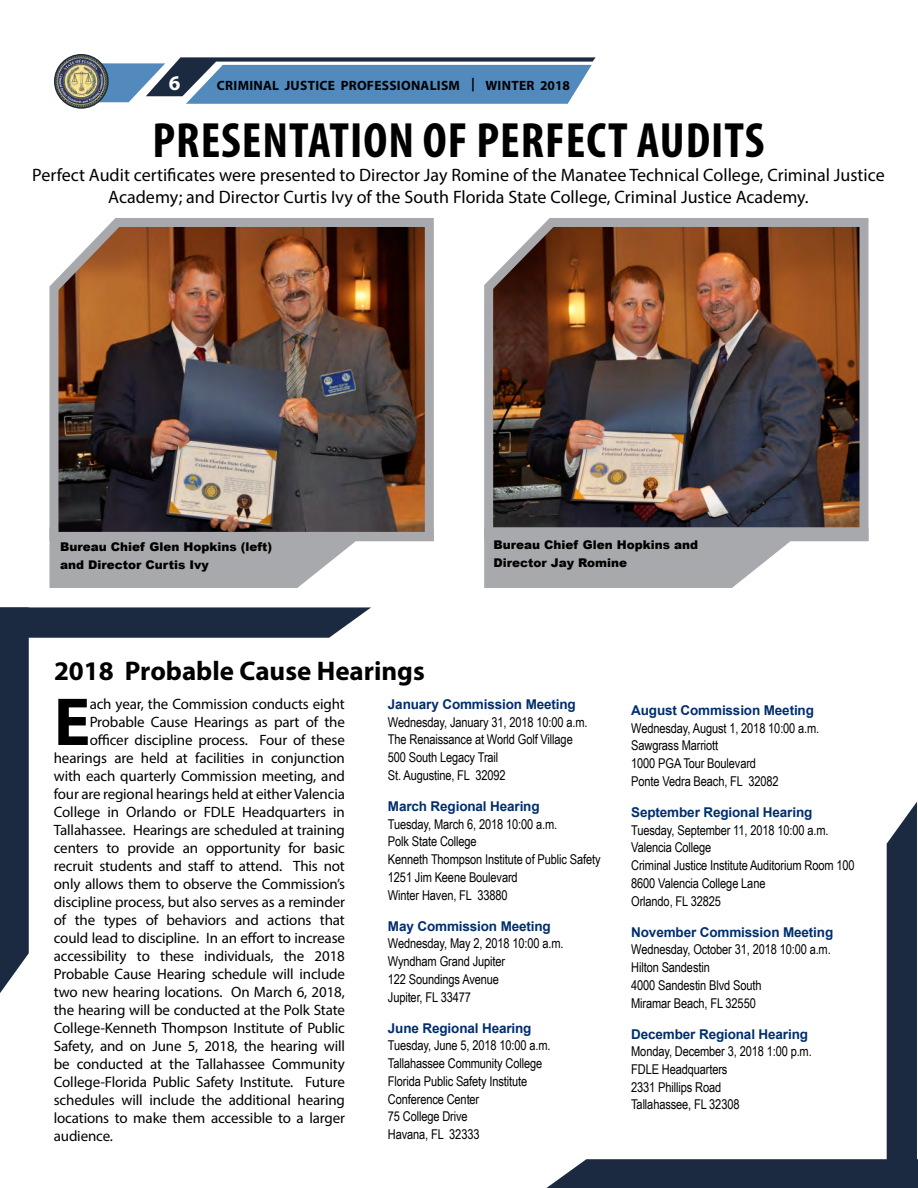
<style>
.page{position:relative;width:918px;height:1188px;background:#fff}
.page>*{position:absolute;margin:0;border:0;box-sizing:border-box;transform-origin:0 0}
.t1{font:700 68.4px "Myriad Pro";color:#000}
.t2{font:700 condensed 49.8px "Myriad Pro";letter-spacing:.02em;color:#010000}
.t3{font:700 27px "Myriad Pro";color:#010000}
.t4{font:700 21px "Myriad Pro";color:#fff}
.t5{font:18px/21.6px "Myriad Pro";color:#010000;text-align:center}
.t6{font:15px "Myriad Pro";letter-spacing:-.01em;color:#000}
.t7{font:13.5px/17.7px "Arial Narrow";letter-spacing:-.01em;color:#000}
.t8{font:700 13.5px "Arial";letter-spacing:-.01em;color:#002e6e}
.t9{font:700 13.5px "Myriad Pro";letter-spacing:.02em;color:#000}
.t10{font:900 12px/18px "Arial";color:#010000}
</style>
<div class="page">
<img style="left:484px;top:218px;width:385px;height:324px">
<svg style="left:484px;top:527px;width:384px;height:61px"></svg>
<svg style="left:50px;top:545px;width:301px;height:43px;background:#aeb0b3"></svg>
<svg style="left:93px;top:57px;width:503px;height:47px;background:#6790b7"></svg>
<img style="left:55px;top:55px;width:53px;height:53px;border-radius:27px">
<div style="left:54px;top:54px;width:55px;height:55px;border:2px solid #1c2a41;border-radius:50%"></div>
<svg style="left:0;top:607px;width:371px;height:386px"></svg>
<svg style="left:546px;top:802px;width:372px;height:386px"></svg>
<img style="left:49px;top:218px;width:385px;height:327px">
<h3 class="t4" style="left:169px;top:69px;width:13px">6</h3>
<p class="t9" style="left:217px;top:76px;width:355px">CRIMINAL JUSTICE PROFESSIONALISM | WINTER 2018</p>
<h2 class="t2" style="left:152px;top:109px;width:614px">PRESENTATION OF PERFECT AUDITS</h2>
<p class="t5" style="left:32px;top:164px;width:854px">Perfect Audit certificates were presented to Director Jay Romine of the Manatee Technical College, Criminal Justice<br>Academy; and Director Curtis Ivy of the South Florida State College, Criminal Justice Academy.</p>
<p class="t10" style="left:60px;top:538px;width:214px">Bureau Chief Glen Hopkins (left) and Director Curtis Ivy</p>
<p class="t10" style="left:493px;top:536px;width:206px">Bureau Chief Glen Hopkins and<br>Director Jay Romine</p>
<h3 class="t3" style="left:54px;top:654px;width:372px">2018 Probable Cause Hearings</h3>
<h1 class="t1" style="left:54px;top:677px;width:38px">E</h1>
<p class="t6" style="left:90px;top:695px;width:257px">ach year, the Commission conducts eight</p>
<p class="t6" style="left:90px;top:713px;width:257px">Probable Cause Hearings as part of the</p>
<p class="t6" style="left:90px;top:731px;width:257px">officer discipline process. Four of these</p>
<p class="t6" style="left:54px;top:749px;width:293px">hearings are held at facilities in conjunction</p>
<p class="t6" style="left:54px;top:767px;width:293px">with each quarterly Commission meeting, and</p>
<p class="t6" style="left:54px;top:785px;width:293px">four are regional hearings held at either Valencia</p>
<p class="t6" style="left:54px;top:803px;width:293px">College in Orlando or FDLE Headquarters in</p>
<p class="t6" style="left:54px;top:821px;width:293px">Tallahassee. Hearings are scheduled at training</p>
<p class="t6" style="left:54px;top:839px;width:293px">centers to provide an opportunity for basic</p>
<p class="t6" style="left:54px;top:857px;width:293px">recruit students and staff to attend. This not</p>
<p class="t6" style="left:54px;top:875px;width:293px">only allows them to observe the Commission’s</p>
<p class="t6" style="left:54px;top:893px;width:293px">discipline process, but also serves as a reminder</p>
<p class="t6" style="left:54px;top:911px;width:293px">of the types of behaviors and actions that</p>
<p class="t6" style="left:54px;top:929px;width:293px">could lead to discipline. In an effort to increase</p>
<p class="t6" style="left:54px;top:947px;width:293px">accessibility to these individuals, the 2018</p>
<p class="t6" style="left:54px;top:965px;width:293px">Probable Cause Hearing schedule will include</p>
<p class="t6" style="left:54px;top:983px;width:293px">two new hearing locations. On March 6, 2018,</p>
<p class="t6" style="left:54px;top:1001px;width:293px">the hearing will be conducted at the Polk State</p>
<p class="t6" style="left:54px;top:1019px;width:293px">College-Kenneth Thompson Institute of Public</p>
<p class="t6" style="left:54px;top:1037px;width:293px">Safety, and on June 5, 2018, the hearing will</p>
<p class="t6" style="left:54px;top:1055px;width:293px">be conducted at the Tallahassee Community</p>
<p class="t6" style="left:54px;top:1073px;width:293px">College-Florida Public Safety Institute. Future</p>
<p class="t6" style="left:54px;top:1091px;width:293px">schedules will include the additional hearing</p>
<p class="t6" style="left:54px;top:1109px;width:293px">locations to make them accessible to a larger</p>
<p class="t6" style="left:54px;top:1127px;width:61px">audience.</p>
<p class="t8" style="left:388px;top:695px;width:189px">January Commission Meeting</p>
<p class="t7" style="left:388px;top:713px;width:201px">Wednesday, January 31, 2018 10:00 a.m.<br>The Renaissance at World Golf Village<br>500 South Legacy Trail<br>St. Augustine, FL 32092</p>
<p class="t8" style="left:388px;top:797px;width:153px">March Regional Hearing</p>
<p class="t7" style="left:388px;top:815px;width:214px">Tuesday, March 6, 2018 10:00 a.m.<br>Polk State College<br>Kenneth Thompson Institute of Public Safety<br>1251 Jim Keene Boulevard<br>Winter Haven, FL 33880</p>
<p class="t8" style="left:388px;top:917px;width:164px">May Commission Meeting</p>
<p class="t7" style="left:388px;top:934px;width:177px">Wednesday, May 2, 2018 10:00 a.m.<br>Wyndham Grand Jupiter<br>122 Soundings Avenue<br>Jupiter, FL 33477</p>
<p class="t8" style="left:388px;top:1019px;width:145px">June Regional Hearing</p>
<p class="t7" style="left:388px;top:1036px;width:164px">Tuesday, June 5, 2018 10:00 a.m.<br>Tallahassee Community College<br>Florida Public Safety Institute<br>Conference Center<br>75 College Drive<br>Havana, FL 32333</p>
<p class="t8" style="left:631px;top:701px;width:184px">August Commission Meeting</p>
<p class="t7" style="left:631px;top:719px;width:190px">Wednesday, August 1, 2018 10:00 a.m.<br>Sawgrass Marriott<br>1000 PGA Tour Boulevard<br>Ponte Vedra Beach, FL 32082</p>
<p class="t8" style="left:631px;top:803px;width:183px">September Regional Hearing</p>
<p class="t7" style="left:631px;top:821px;width:225px">Tuesday, September 11, 2018 10:00 a.m.<br>Valencia College<br>Criminal Justice Institute Auditorium Room 100<br>8600 Valencia College Lane<br>Orlando, FL 32825</p>
<p class="t8" style="left:631px;top:923px;width:204px">November Commission Meeting</p>
<p class="t7" style="left:631px;top:940px;width:201px">Wednesday, October 31, 2018 10:00 a.m.<br>Hilton Sandestin<br>4000 Sandestin Blvd South<br>Miramar Beach, FL 32550</p>
<p class="t8" style="left:631px;top:1025px;width:178px">December Regional Hearing</p>
<p class="t7" style="left:631px;top:1042px;width:182px">Monday, December 3, 2018 1:00 p.m.<br>FDLE Headquarters<br>2331 Phillips Road<br>Tallahassee, FL 32308</p>
</div>
